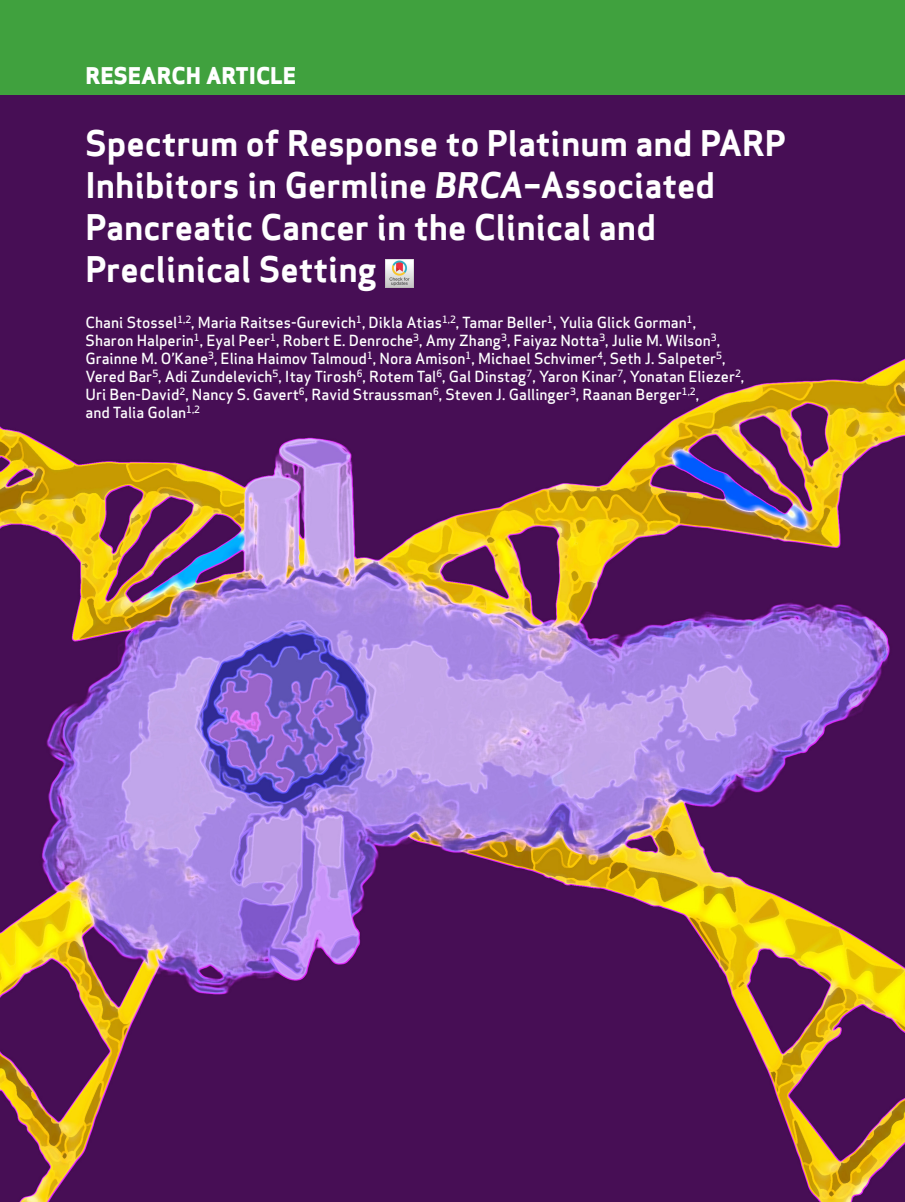
<style>
.page{position:relative;width:905px;height:1202px;background:#fff}
.page>*{position:absolute;margin:0;border:0;box-sizing:border-box;transform-origin:0 0}
.t1{font:700 34.5px/42px "Apex Sans";color:#fff}
.t2{font:800 22.5px "Apex Sans";color:#fff}
.t3{font:500 15px/18px "Apex Sans";color:#fff}
.s1{font-style:italic}
</style>
<div class="page">
<img style="left:0;top:94px;width:904px;height:1108px">
<div style="left:0;top:0;width:903px;height:94px;background:#40a13e"></div>
<div style="left:879px;top:0;width:25px;height:94px;background:#40a13e"></div>
<img style="left:386px;top:260px;width:27px;height:27px">
<h2 class="t2" style="left:86px;top:61px;width:212px">RESEARCH ARTICLE</h2>
<h1 class="t1" style="left:86px;top:122px;width:701px">Spectrum of Response to Platinum and PARP Inhibitors in Germline <span class="s1">BRCA</span>–Associated Pancreatic Cancer in the Clinical and Preclinical Setting</h1>
<p class="t3" style="left:86px;top:311px;width:660px">Chani Stossel<sup>1,2</sup>, Maria Raitses-Gurevich<sup>1</sup>, Dikla Atias<sup>1,2</sup>, Tamar Beller<sup>1</sup>, Yulia Glick Gorman<sup>1</sup>, Sharon Halperin<sup>1</sup>, Eyal Peer<sup>1</sup>, Robert E. Denroche<sup>3</sup>, Amy Zhang<sup>3</sup>, Faiyaz Notta<sup>3</sup>, Julie M. Wilson<sup>3</sup>, Grainne M. O’Kane<sup>3</sup>, Elina Haimov Talmoud<sup>1</sup>, Nora Amison<sup>1</sup>, Michael Schvimer<sup>4</sup>, Seth J. Salpeter<sup>5</sup>, Vered Bar<sup>5</sup>, Adi Zundelevich<sup>5</sup>, Itay Tirosh<sup>6</sup>, Rotem Tal<sup>6</sup>, Gal Dinstag<sup>7</sup>, Yaron Kinar<sup>7</sup>, Yonatan Eliezer<sup>2</sup>, Uri Ben-David<sup>2</sup>, Nancy S. Gavert<sup>6</sup>, Ravid Straussman<sup>6</sup>, Steven J. Gallinger<sup>3</sup>, Raanan Berger<sup>1,2</sup>,<br>and Talia Golan<sup>1,2</sup></p>
</div>
